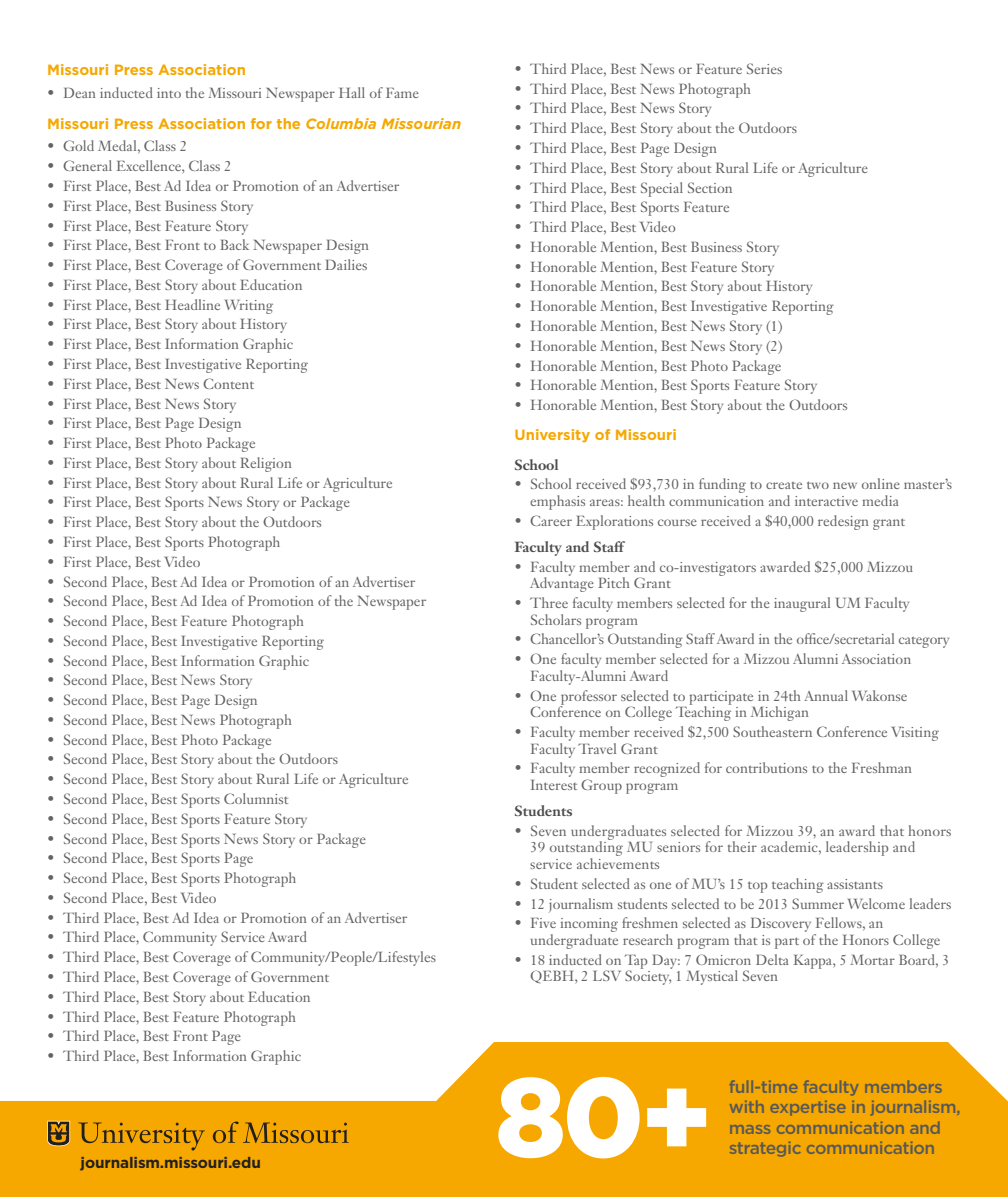
<style>
.page{position:relative;width:1008px;height:1197px;background:#fff}
.page>*{position:absolute;margin:0;border:0;box-sizing:border-box;transform-origin:0 0}
.t1{font:900 112px "Gotham";color:#fff}
.t2{font:500 17.5px/20.1px "Gotham";letter-spacing:-.03em;color:#57585a}
.t3{font:700 15.4px "Gotham";letter-spacing:-.01em;color:#231f20}
.Heading{font:700 14.88px "Gotham";color:#f6a800}
.t4{font:14.35px/16.6px "Janson Text LT Std";color:#636366}
.Subhead{font:700 14.35px "Janson Text LT Std";color:#4b4c4d}
.s1{font-style:italic}
</style>
<div class="page">
<svg style="left:0;top:1042px;width:1008px;height:155px;fill:#f6a800"></svg>
<svg style="left:47px;top:1121px;width:23px;height:25px"></svg>
<svg style="left:78px;top:1122px;width:127px;height:29px;background:#d59204"></svg>
<svg style="left:213px;top:1122px;width:136px;height:21px;background:#c58807"></svg>
<p class="Heading" style="left:47px;top:60px;width:200px">Missouri Press Association</p>
<p class="t4" style="left:47px;top:85px;width:374px">• Dean inducted into the Missouri Newspaper Hall of Fame</p>
<p class="Heading" style="left:47px;top:113px;width:416px">Missouri Press Association for the <span class="s1">Columbia Missourian</span></p>
<p class="t4" style="left:47px;top:138px;width:142px">• Gold Medal, Class 2</p>
<p class="t4" style="left:47px;top:158px;width:186px">• General Excellence, Class 2</p>
<p class="t4" style="left:47px;top:178px;width:354px">• First Place, Best Ad Idea or Promotion of an Advertiser</p>
<p class="t4" style="left:47px;top:197px;width:208px">• First Place, Best Business Story</p>
<p class="t4" style="left:47px;top:217px;width:203px">• First Place, Best Feature Story</p>
<p class="t4" style="left:47px;top:237px;width:324px">• First Place, Best Front to Back Newspaper Design</p>
<p class="t4" style="left:47px;top:257px;width:322px">• First Place, Best Coverage of Government Dailies</p>
<p class="t4" style="left:47px;top:276px;width:257px">• First Place, Best Story about Education</p>
<p class="t4" style="left:47px;top:296px;width:227px">• First Place, Best Headline Writing</p>
<p class="t4" style="left:47px;top:316px;width:241px">• First Place, Best Story about History</p>
<p class="t4" style="left:47px;top:336px;width:247px">• First Place, Best Information Graphic</p>
<p class="t4" style="left:47px;top:356px;width:262px">• First Place, Best Investigative Reporting</p>
<p class="t4" style="left:47px;top:375px;width:209px">• First Place, Best News Content</p>
<p class="t4" style="left:47px;top:395px;width:191px">• First Place, Best News Story</p>
<p class="t4" style="left:47px;top:415px;width:196px">• First Place, Best Page Design</p>
<p class="t4" style="left:47px;top:435px;width:210px">• First Place, Best Photo Package</p>
<p class="t4" style="left:47px;top:454px;width:246px">• First Place, Best Story about Religion</p>
<p class="t4" style="left:47px;top:474px;width:347px">• First Place, Best Story about Rural Life or Agriculture</p>
<p class="t4" style="left:47px;top:494px;width:304px">• First Place, Best Sports News Story or Package</p>
<p class="t4" style="left:47px;top:514px;width:276px">• First Place, Best Story about the Outdoors</p>
<p class="t4" style="left:47px;top:534px;width:235px">• First Place, Best Sports Photograph</p>
<p class="t4" style="left:47px;top:553px;width:155px">• First Place, Best Video</p>
<p class="t4" style="left:47px;top:573px;width:370px">• Second Place, Best Ad Idea or Promotion of an Advertiser</p>
<p class="t4" style="left:47px;top:593px;width:381px">• Second Place, Best Ad Idea of Promotion of the Newspaper</p>
<p class="t4" style="left:47px;top:613px;width:258px">• Second Place, Best Feature Photograph</p>
<p class="t4" style="left:47px;top:632px;width:278px">• Second Place, Best Investigative Reporting</p>
<p class="t4" style="left:47px;top:652px;width:263px">• Second Place, Best Information Graphic</p>
<p class="t4" style="left:47px;top:672px;width:207px">• Second Place, Best News Story</p>
<p class="t4" style="left:47px;top:692px;width:212px">• Second Place, Best Page Design</p>
<p class="t4" style="left:47px;top:712px;width:246px">• Second Place, Best News Photograph</p>
<p class="t4" style="left:47px;top:731px;width:226px">• Second Place, Best Photo Package</p>
<p class="t4" style="left:47px;top:751px;width:292px">• Second Place, Best Story about the Outdoors</p>
<p class="t4" style="left:47px;top:771px;width:363px">• Second Place, Best Story about Rural Life or Agriculture</p>
<p class="t4" style="left:47px;top:791px;width:243px">• Second Place, Best Sports Columnist</p>
<p class="t4" style="left:47px;top:810px;width:262px">• Second Place, Best Sports Feature Story</p>
<p class="t4" style="left:47px;top:830px;width:320px">• Second Place, Best Sports News Story or Package</p>
<p class="t4" style="left:47px;top:850px;width:208px">• Second Place, Best Sports Page</p>
<p class="t4" style="left:47px;top:870px;width:251px">• Second Place, Best Sports Photograph</p>
<p class="t4" style="left:47px;top:890px;width:171px">• Second Place, Best Video</p>
<p class="t4" style="left:47px;top:909px;width:362px">• Third Place, Best Ad Idea or Promotion of an Advertiser</p>
<p class="t4" style="left:47px;top:929px;width:261px">• Third Place, Community Service Award</p>
<p class="t4" style="left:47px;top:949px;width:390px">• Third Place, Best Coverage of Community/People/Lifestyles</p>
<p class="t4" style="left:47px;top:969px;width:284px">• Third Place, Best Coverage of Government</p>
<p class="t4" style="left:47px;top:988px;width:265px">• Third Place, Best Story about Education</p>
<p class="t4" style="left:47px;top:1008px;width:250px">• Third Place, Best Feature Photograph</p>
<p class="t4" style="left:47px;top:1028px;width:196px">• Third Place, Best Front Page</p>
<p class="t4" style="left:47px;top:1048px;width:255px">• Third Place, Best Information Graphic</p>
<p class="t3" style="left:81px;top:1153px;width:182px">journalism.missouri.edu</p>
<p class="t4" style="left:514px;top:61px;width:270px">• Third Place, Best News or Feature Series</p>
<p class="t4" style="left:514px;top:80px;width:238px">• Third Place, Best News Photograph</p>
<p class="t4" style="left:514px;top:100px;width:199px">• Third Place, Best News Story</p>
<p class="t4" style="left:514px;top:120px;width:284px">• Third Place, Best Story about the Outdoors</p>
<p class="t4" style="left:514px;top:140px;width:204px">• Third Place, Best Page Design</p>
<p class="t4" style="left:514px;top:159px;width:355px">• Third Place, Best Story about Rural Life or Agriculture</p>
<p class="t4" style="left:514px;top:179px;width:220px">• Third Place, Best Special Section</p>
<p class="t4" style="left:514px;top:199px;width:217px">• Third Place, Best Sports Feature</p>
<p class="t4" style="left:514px;top:219px;width:163px">• Third Place, Best Video</p>
<p class="t4" style="left:514px;top:238px;width:266px">• Honorable Mention, Best Business Story</p>
<p class="t4" style="left:514px;top:258px;width:261px">• Honorable Mention, Best Feature Story</p>
<p class="t4" style="left:514px;top:278px;width:300px">• Honorable Mention, Best Story about History</p>
<p class="t4" style="left:514px;top:298px;width:321px">• Honorable Mention, Best Investigative Reporting</p>
<p class="t4" style="left:514px;top:318px;width:270px">• Honorable Mention, Best News Story (1)</p>
<p class="t4" style="left:514px;top:337px;width:270px">• Honorable Mention, Best News Story (2)</p>
<p class="t4" style="left:514px;top:357px;width:269px">• Honorable Mention, Best Photo Package</p>
<p class="t4" style="left:514px;top:377px;width:304px">• Honorable Mention, Best Sports Feature Story</p>
<p class="t4" style="left:514px;top:397px;width:335px">• Honorable Mention, Best Story about the Outdoors</p>
<p class="Heading" style="left:514px;top:425px;width:164px">University of Missouri</p>
<p class="Subhead" style="left:514px;top:455px;width:46px">School</p>
<p class="t4" style="left:530px;top:476px;width:423px;text-indent:-16px">• School received $93,730 in funding to create two new online master’s emphasis areas: health communication and interactive media</p>
<p class="t4" style="left:514px;top:512px;width:392px">• Career Explorations course received a $40,000 redesign grant</p>
<p class="Subhead" style="left:514px;top:538px;width:111px">Faculty and Staff</p>
<p class="t4" style="left:530px;top:558px;width:385px;text-indent:-16px">• Faculty member and co-investigators awarded $25,000 Mizzou<br>Advantage Pitch Grant</p>
<p class="t4" style="left:530px;top:595px;width:381px;text-indent:-16px">• Three faculty members selected for the inaugural UM Faculty<br>Scholars program</p>
<p class="t4" style="left:514px;top:631px;width:437px">• Chancellor’s Outstanding Staff Award in the office/secretarial category</p>
<p class="t4" style="left:530px;top:651px;width:383px;text-indent:-16px">• One faculty member selected for a Mizzou Alumni Association<br>Faculty-Alumni Award</p>
<p class="t4" style="left:530px;top:687px;width:379px;text-indent:-16px">• One professor selected to participate in 24th Annual Wakonse<br>Conference on College Teaching in Michigan</p>
<p class="t4" style="left:530px;top:724px;width:410px;text-indent:-16px">• Faculty member received $2,500 Southeastern Conference Visiting<br>Faculty Travel Grant</p>
<p class="t4" style="left:530px;top:760px;width:384px;text-indent:-16px">• Faculty member recognized for contributions to the Freshman<br>Interest Group program</p>
<p class="Subhead" style="left:514px;top:802px;width:60px">Students</p>
<p class="t4" style="left:530px;top:822px;width:423px;text-indent:-16px">• Seven undergraduates selected for Mizzou 39, an award that honors<br>39 outstanding MU seniors for their academic, leadership and service achievements</p>
<p class="t4" style="left:514px;top:875px;width:370px">• Student selected as one of MU’s 15 top teaching assistants</p>
<p class="t4" style="left:514px;top:895px;width:439px">• 12 journalism students selected to be 2013 Summer Welcome leaders</p>
<p class="t4" style="left:530px;top:915px;width:412px;text-indent:-16px">• Five incoming freshmen selected as Discovery Fellows, an undergraduate research program that is part of the Honors College</p>
<p class="t4" style="left:530px;top:951px;width:421px;text-indent:-16px">• 18 inducted on Tap Day: 7 Omicron Delta Kappa, 5 Mortar Board, 3<br>QEBH, 2 LSV Society, 1 Mystical Seven</p>
<p class="t1" style="left:495px;top:1040px;width:219px">80+</p>
<p class="t2" style="left:729px;top:1077px;width:234px">full-time faculty members with expertise in journalism, mass communication and</p>
<p class="t2" style="left:729px;top:1137px;width:208px">strategic communication</p>
</div>
